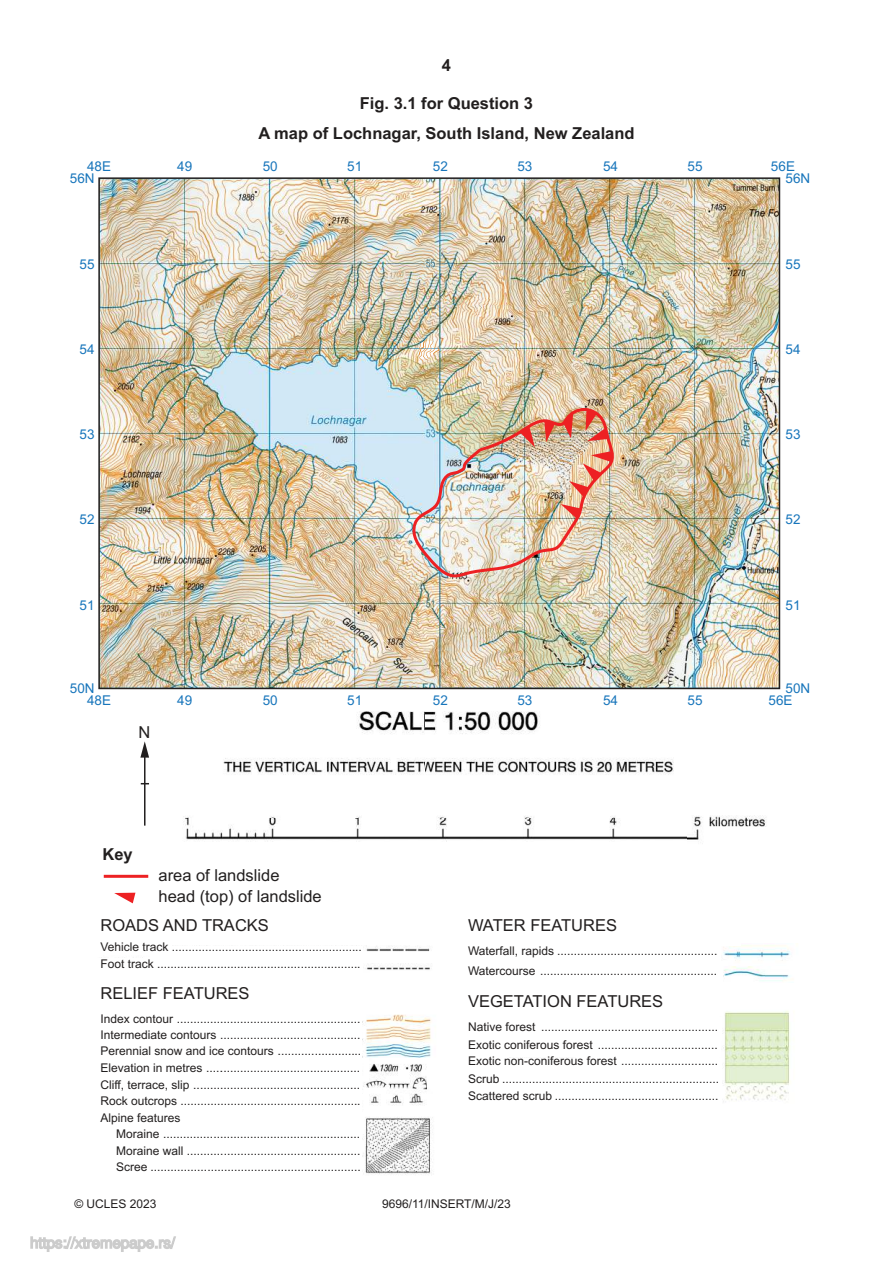
<style>
.page{position:relative;width:893px;height:1263px;background:#fff}
.page>*{position:absolute;margin:0;border:0;box-sizing:border-box;transform-origin:0 0}
.t1{font:16.5px/21.3px "Arial";color:#221f1f}
.t2{font:700 16.5px/30px "Arial";color:#221f1f;text-align:center}
.t3{font:13.5px "Arial";color:#1775bb}
.t4{font:12px/16.5px "Arial";color:#221f1f}
</style>
<div class="page">
<img style="left:101px;top:180px;width:676px;height:506px">
<svg style="left:413px;top:337px;width:26px;height:26px"></svg>
<img style="left:509px;top:1011px;width:281px;height:91px">
<img style="left:723px;top:966px;width:67px;height:15px">
<img style="left:723px;top:945px;width:68px;height:16px">
<div style="left:390px;top:963px;width:332px;height:52px;background:#fff"></div>
<img style="left:362px;top:1014px;width:69px;height:44px">
<img style="left:199px;top:945px;width:231px;height:25px">
<img style="left:165px;top:689px;width:616px;height:153px">
<img style="left:409px;top:407px;width:205px;height:172px">
<div style="left:98px;top:177px;width:682px;height:512px;border:2px solid #221f1f"></div>
<hr style="left:144px;top:755px;width:2px;height:71px;background:#221f1f">
<svg style="left:140px;top:741px;width:9px;height:17px"></svg>
<hr style="left:104px;top:875px;width:44px;height:3px;background:#ed2123">
<svg style="left:114px;top:893px;width:21px;height:10px"></svg>
<img style="left:362px;top:1117px;width:71px;height:58px">
<img style="left:363px;top:1064px;width:64px;height:41px">
<div style="left:150px;top:947px;width:212px;height:24px;background:#fff"></div>
<div style="left:715px;top:928px;width:25px;height:18px;background:#fff"></div>
<div style="left:439px;top:1018px;width:283px;height:23px;background:#fff"></div>
<div style="left:437px;top:1039px;width:283px;height:18px;background:#fff"></div>
<div style="left:439px;top:1071px;width:283px;height:18px;background:#fff"></div>
<div style="left:439px;top:1058px;width:283px;height:18px;background:#fff"></div>
<div style="left:439px;top:1088px;width:283px;height:17px;background:#fff"></div>
<svg style="left:30px;top:1236px;width:146px;height:16px"></svg>
<h1 class="t2" style="left:442px;top:52px;width:11px">4</h1>
<h1 class="t2" style="left:258px;top:90px;width:378px">Fig. 3.1 for Question 3<br>A map of Lochnagar, South Island, New Zealand</h1>
<p class="t3" style="left:87px;top:161px;width:26px">48E</p>
<p class="t3" style="left:177px;top:161px;width:17px">49</p>
<p class="t3" style="left:263px;top:161px;width:17px">50</p>
<p class="t3" style="left:347px;top:161px;width:17px">51</p>
<p class="t3" style="left:433px;top:161px;width:17px">52</p>
<p class="t3" style="left:517px;top:161px;width:17px">53</p>
<p class="t3" style="left:603px;top:161px;width:17px">54</p>
<p class="t3" style="left:687px;top:161px;width:17px">55</p>
<p class="t3" style="left:771px;top:161px;width:26px">56E</p>
<p class="t3" style="left:70px;top:173px;width:26px">56N</p>
<p class="t3" style="left:786px;top:173px;width:26px">56N</p>
<p class="t3" style="left:80px;top:259px;width:17px">55</p>
<p class="t3" style="left:786px;top:259px;width:17px">55</p>
<p class="t3" style="left:80px;top:344px;width:17px">54</p>
<p class="t3" style="left:786px;top:344px;width:17px">54</p>
<p class="t3" style="left:80px;top:429px;width:17px">53</p>
<p class="t3" style="left:786px;top:429px;width:17px">53</p>
<p class="t3" style="left:80px;top:514px;width:17px">52</p>
<p class="t3" style="left:786px;top:514px;width:17px">52</p>
<p class="t3" style="left:80px;top:600px;width:17px">51</p>
<p class="t3" style="left:786px;top:600px;width:17px">51</p>
<p class="t3" style="left:70px;top:683px;width:26px">50N</p>
<p class="t3" style="left:786px;top:683px;width:26px">50N</p>
<p class="t3" style="left:87px;top:695px;width:26px">48E</p>
<p class="t3" style="left:177px;top:695px;width:17px">49</p>
<p class="t3" style="left:263px;top:695px;width:17px">50</p>
<p class="t3" style="left:347px;top:695px;width:17px">51</p>
<p class="t3" style="left:433px;top:695px;width:17px">52</p>
<p class="t3" style="left:517px;top:695px;width:17px">53</p>
<p class="t3" style="left:603px;top:695px;width:17px">54</p>
<p class="t3" style="left:687px;top:695px;width:17px">55</p>
<p class="t3" style="left:769px;top:695px;width:26px">56E</p>
<h1 class="t1" style="left:139px;top:723px;width:13px">N</h1>
<h1 class="t2" style="left:103px;top:841px;width:32px">Key</h1>
<h1 class="t1" style="left:159px;top:866px;width:165px">area of landslide<br>head (top) of landslide</h1>
<h1 class="t1" style="left:101px;top:916px;width:170px">ROADS AND TRACKS</h1>
<p class="t4" style="left:101px;top:938px;width:263px;line-height:17.7px">Vehicle track .........................................................<br>Foot track .............................................................</p>
<h1 class="t1" style="left:101px;top:984px;width:151px">RELIEF FEATURES</h1>
<p class="t4" style="left:101px;top:1011px;width:262px;text-align:justify">Index contour .......................................................<br>Intermediate contours ..........................................<br>Perennial snow and ice contours .........................<br>Elevation in metres ..............................................<br>Cliff, terrace, slip ..................................................<br>Rock outcrops ......................................................</p>
<p class="t4" style="left:116px;top:1127px;width:246px;text-align:justify">Moraine ...........................................................<br>Moraine wall ....................................................<br>Scree ...............................................................</p>
<p class="t4" style="left:100px;top:1110px;width:82px">Alpine features</p>
<p class="t4" style="left:74px;top:1196px;width:84px">© UCLES 2023</p>
<h1 class="t1" style="left:468px;top:916px;width:151px">WATER FEATURES</h1>
<p class="t4" style="left:468px;top:942px;width:251px;line-height:20.1px">Waterfall, rapids ................................................<br>Watercourse .....................................................</p>
<h1 class="t1" style="left:468px;top:991px;width:197px">VEGETATION FEATURES</h1>
<p class="t4" style="left:468px;top:1019px;width:252px;line-height:17.5px">Native forest .....................................................<br>Exotic coniferous forest ....................................</p>
<p class="t4" style="left:468px;top:1053px;width:251px">Exotic non-coniferous forest .............................</p>
<p class="t4" style="left:468px;top:1088px;width:252px">Scattered scrub .................................................</p>
<p class="t4" style="left:468px;top:1051px;width:33px">Scrub</p>
<p class="t4" style="left:468px;top:1071px;width:253px">Scrub .................................................................</p>
<p class="t4" style="left:382px;top:1196px;width:130px">9696/11/INSERT/ M/ J/23</p>
</div>
